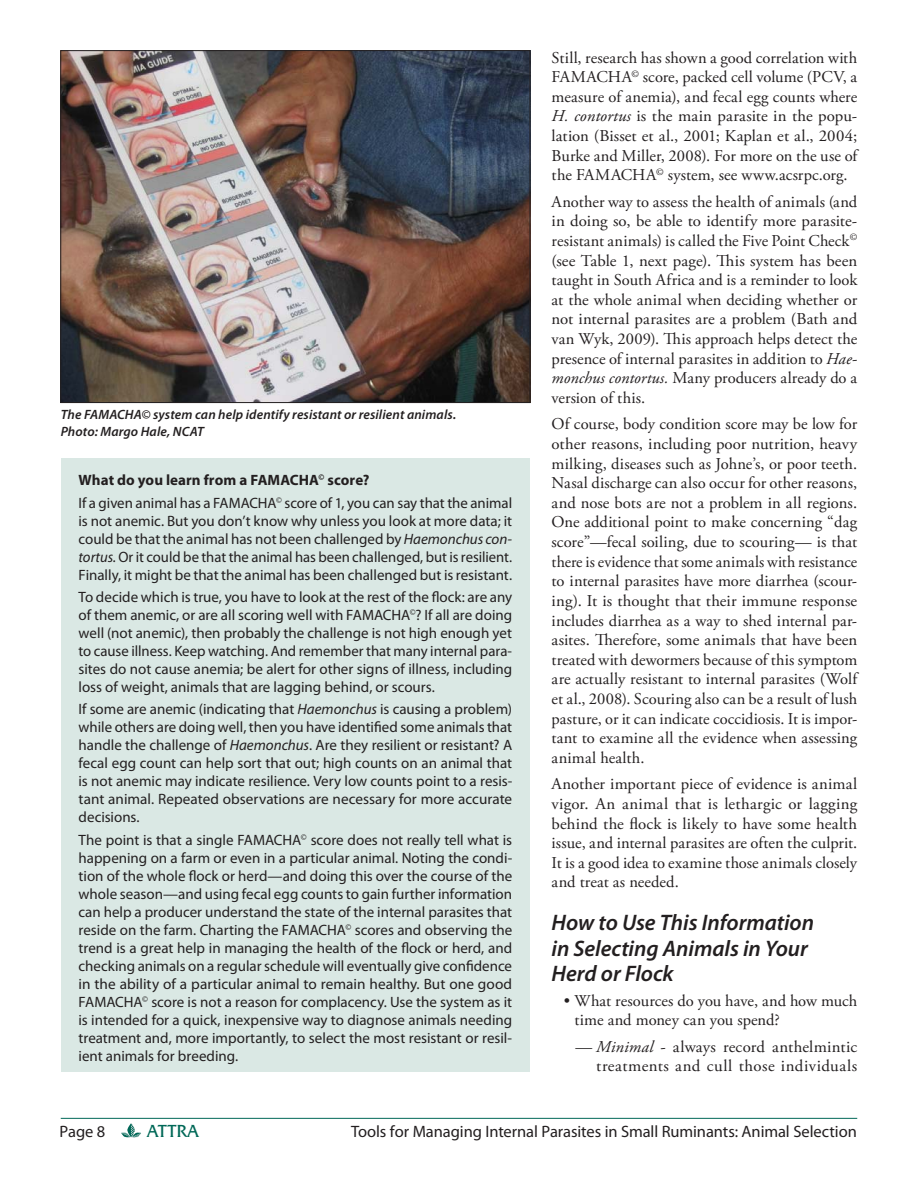
<style>
.page{position:relative;width:918px;height:1188px;background:#fff}
.page>*{position:absolute;margin:0;border:0;box-sizing:border-box;transform-origin:0 0}
.t1{font:italic 600 22.5px/25.7px "Myriad Pro";color:#231f20}
.t2{font:18px "Friz Quadrata IT Cby BT";letter-spacing:-.01em;color:#006857}
.t3{font:16.5px/19.6px "Adobe Garamond Pro";letter-spacing:.005em;color:#231f20;text-align:justify}
.t4{font:16.5px "Myriad Pro";letter-spacing:-.005em;color:#231f20}
.t5{font:15px/18px "Myriad Pro";color:#231f20;text-align:justify}
.t6{font:italic 600 13.5px/16.5px "Myriad Pro";letter-spacing:.01em;color:#231f20}
.s1{font-weight:700}
.s2{font-style:italic}
</style>
<div class="page">
<hr style="left:61px;top:1118px;width:796px;height:1px;background:#006857">
<svg style="left:121px;top:1123px;width:20px;height:15px"></svg>
<img style="left:62px;top:52px;width:466px;height:349px">
<div style="left:61px;top:458px;width:469px;height:613px;background:#dae8e4"></div>
<p class="t6" style="left:61px;top:408px;width:397px">The FAMACHA© system can help identify resistant or resilient animals.<br>Photo: Margo Hale, NCAT</p>
<p class="t5" style="left:79px;top:471px;width:435px;line-height:22.4px"><span class="s1">What do you learn from a FAMACHA</span><sup>©</sup> <span class="s1">score?<br></span>If a given animal has a FAMACHA<sup>©</sup> score of 1, you can say that the animal</p>
<p class="t5" style="left:79px;top:513px;width:435px">is not anemic. But you don’t know why unless you look at more data; it could be that the animal has not been challenged by <span class="s2">Haemonchus con&shy;tortus.</span> Or it could be that the animal has been challenged, but is resilient.<br>Finally, it might be that the animal has been challenged but is resistant.</p>
<p class="t5" style="left:79px;top:590px;width:435px">To decide which is true, you have to look at the rest of the flock: are any of them anemic, or are all scoring well with FAMACHA<sup>©</sup>? If all are doing well (not anemic), then probably the challenge is not high enough yet to cause illness. Keep watching. And remember that many internal para&shy;sites do not cause anemia; be alert for other signs of illness, including loss of weight, animals that are lagging behind, or scours.</p>
<p class="t5" style="left:79px;top:702px;width:435px">If some are anemic (indicating that <span class="s2">Haemonchus</span> is causing a problem) while others are doing well, then you have identified some animals that handle the challenge of <span class="s2">Haemonchus</span>. Are they resilient or resistant? A fecal egg count can help sort that out; high counts on an animal that is not anemic may indicate resilience. Very low counts point to a resis&shy;tant animal. Repeated observations are necessary for more accurate decisions.</p>
<p class="t5" style="left:79px;top:832px;width:435px">The point is that a single FAMACHA<sup>©</sup> score does not really tell what is happening on a farm or even in a particular animal. Noting the condi&shy;tion of the whole flock or herd—and doing this over the course of the whole season—and using fecal egg counts to gain further information can help a producer understand the state of the internal parasites that reside on the farm. Charting the FAMACHA<sup>©</sup> scores and observing the trend is a great help in managing the health of the flock or herd, and checking animals on a regular schedule will eventually give confidence in the ability of a particular animal to remain healthy. But one good FAMACHA<sup>©</sup> score is not a reason for complacency. Use the system as it is intended for a quick, inexpensive way to diagnose animals needing treatment and, more importantly, to select the most resistant or resil&shy;ient animals for breeding.</p>
<p class="t3" style="left:552px;top:49px;width:307px">Still, research has shown a good correlation with FAMACHA<sup>©</sup> score, packed cell volume (PCV, a measure of anemia), and fecal egg counts where <span class="s2">H. contortus</span> is the main parasite in the popu&shy;lation (Bisset et al., 2001; Kaplan et al., 2004; Burke and Miller, 2008). For more on the use of the FAMACHA<sup>©</sup> system, see www.acsrpc.org.</p>
<p class="t3" style="left:552px;top:193px;width:307px">Another way to assess the health of animals (and in doing so, be able to identify more parasite&shy;resistant animals) is called the Five Point Check<sup>© </sup>(see Table 1, next page). This system has been taught in South Africa and is a reminder to look at the whole animal when deciding whether or not internal parasites are a problem (Bath and van Wyk, 2009). This approach helps detect the presence of internal parasites in addition to <span class="s2">Hae&shy;monchus contortus.</span> Many producers already do a version of this.</p>
<p class="t3" style="left:552px;top:416px;width:307px">Of course, body condition score may be low for other reasons, including poor nutrition, heavy milking, diseases such as Johne’s, or poor teeth.<br>Nasal discharge can also occur for other reasons, and nose bots are not a problem in all regions.<br>One additional point to make concerning “dag score”—fecal soiling, due to scouring— is that there is evidence that some animals with resistance to internal parasites have more diarrhea (scour&shy;ing). It is thought that their immune response includes diarrhea as a way to shed internal par&shy;asites. Therefore, some animals that have been treated with dewormers because of this symptom are actually resistant to internal parasites (Wolf et al., 2008). Scouring also can be a result of lush pasture, or it can indicate coccidiosis. It is impor&shy;tant to examine all the evidence when assessing animal health.</p>
<p class="t3" style="left:552px;top:776px;width:307px">Another important piece of evidence is animal vigor. An animal that is lethargic or lagging behind the flock is likely to have some health issue, and internal parasites are often the culprit.<br>It is a good idea to examine those animals closely and treat as needed.</p>
<h1 class="t1" style="left:552px;top:912px;width:264px">How to Use This Information in Selecting Animals in Your<br>Herd or Flock</h1>
<p class="t3" style="left:575px;top:992px;width:284px;text-indent:-11px">• What resources do you have, and how much time and money can you spend?</p>
<p class="t3" style="left:576px;top:1038px;width:283px;text-align:right">— <span class="s2">Minimal</span> - always record anthelmintic treatments and cull those individuals</p>
<p class="t4" style="left:60px;top:1126px;width:47px">Page 8</p>
<p class="t2" style="left:147px;top:1120px;width:53px">ATTRA</p>
<p class="t4" style="left:351px;top:1126px;width:507px">Tools for Managing Internal Parasites in Small Ruminants: Animal Selection</p>
</div>
